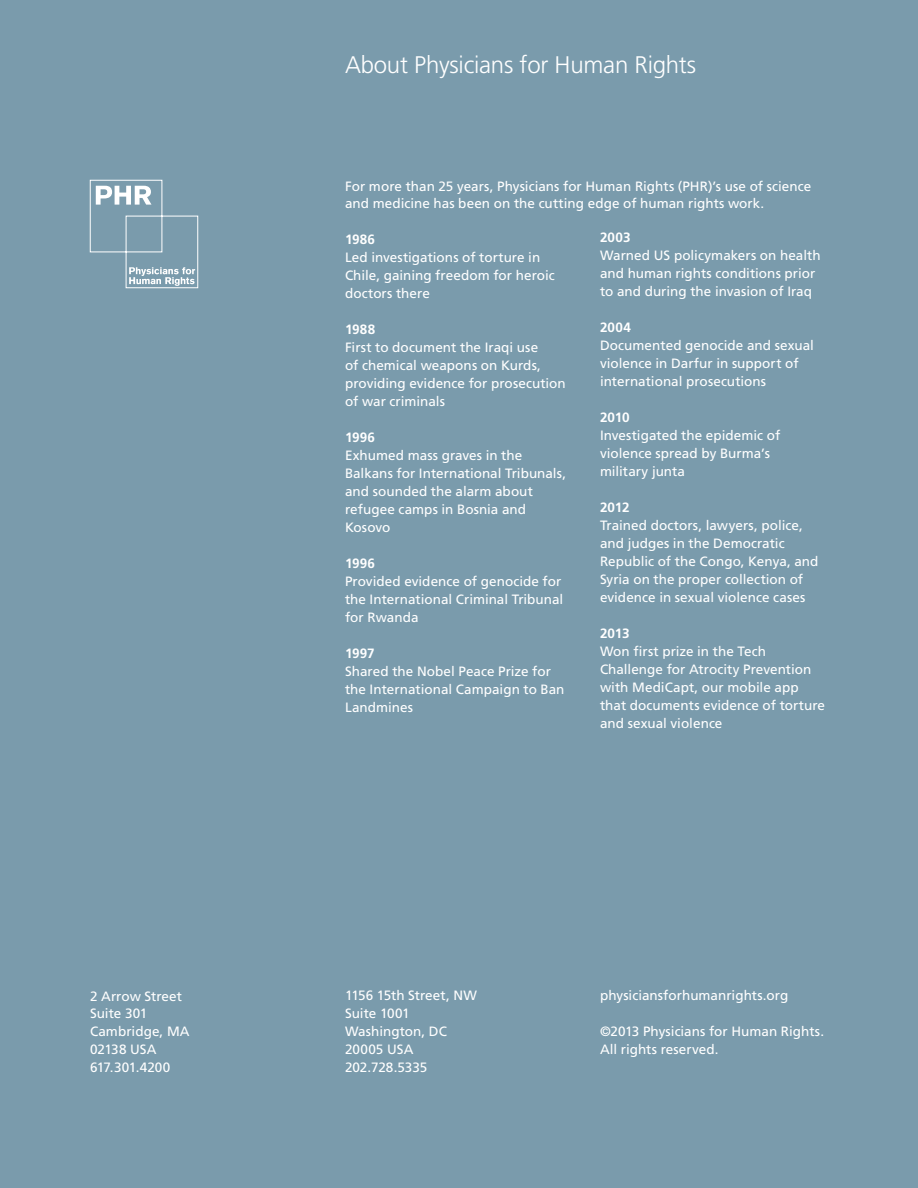
<style>
.page{position:relative;width:918px;height:1188px;background:#7a9bac}
.page>*{position:absolute;margin:0;border:0;box-sizing:border-box;transform-origin:0 0}
.BSI_Main_Headers_Bla{font:300 24px "Frutiger";letter-spacing:-.01em;color:#fff}
.BSI_Subhead{font:13.5px/18px "Frutiger";color:#fff}
.BSI_Body_Copy_9_12{font:13.5px/18px "Frutiger";color:#fff}
.s1{font-weight:700}
</style>
<div class="page">
<svg style="left:90px;top:180px;width:108px;height:108px"></svg>
<p class="BSI_Body_Copy_9_12" style="left:90px;top:987px;width:101px">2 Arrow Street<br>Suite 301<br>Cambridge, MA<br>02138 USA<br>617.301.4200</p>
<p class="BSI_Main_Headers_Bla" style="left:345px;top:51px;width:353px">About Physicians for Human Rights</p>
<p class="BSI_Body_Copy_9_12" style="left:345px;top:177px;width:468px">For more than 25 years, Physicians for Human Rights (PHR)’s use of science and medicine has been on the cutting edge of human rights work.</p>
<p class="BSI_Subhead" style="left:345px;top:231px;width:211px"><span class="s1">1986<br></span>Led investigations of torture in<br>Chile, gaining freedom for heroic doctors there</p>
<p class="BSI_Subhead" style="left:345px;top:321px;width:222px"><span class="s1">1988<br></span>First to document the Iraqi use<br>of chemical weapons on Kurds, providing evidence for prosecution of war criminals</p>
<p class="BSI_Subhead" style="left:345px;top:429px;width:223px"><span class="s1">1996<br></span>Exhumed mass graves in the<br>Balkans for International Tribunals, and sounded the alarm about refugee camps in Bosnia and<br>Kosovo</p>
<p class="BSI_Subhead" style="left:345px;top:555px;width:220px"><span class="s1">1996<br></span>Provided evidence of genocide for the International Criminal Tribunal for Rwanda</p>
<p class="BSI_Subhead" style="left:345px;top:645px;width:221px"><span class="s1">1997<br></span>Shared the Nobel Peace Prize for the International Campaign to Ban<br>Landmines</p>
<p class="BSI_Subhead" style="left:600px;top:228px;width:222px"><span class="s1">2003<br></span>Warned US policymakers on health and human rights conditions prior to and during the invasion of Iraq</p>
<p class="BSI_Subhead" style="left:600px;top:318px;width:215px"><span class="s1">2004<br></span>Documented genocide and sexual violence in Darfur in support of international prosecutions</p>
<p class="BSI_Subhead" style="left:600px;top:408px;width:182px"><span class="s1">2010<br></span>Investigated the epidemic of</p>
<p class="BSI_Subhead" style="left:600px;top:444px;width:172px">violence spread by Burma’s</p>
<p class="BSI_Subhead" style="left:600px;top:462px;width:87px">military junta</p>
<p class="BSI_Subhead" style="left:600px;top:498px;width:220px"><span class="s1">2012<br></span>Trained doctors, lawyers, police, and judges in the Democratic<br>Republic of the Congo, Kenya, and<br>Syria on the proper collection of evidence in sexual violence cases</p>
<p class="BSI_Subhead" style="left:600px;top:624px;width:227px"><span class="s1">2013<br></span>Won first prize in the Tech<br>Challenge for Atrocity Prevention with MediCapt, our mobile app that documents evidence of torture and sexual violence</p>
<p class="BSI_Body_Copy_9_12" style="left:345px;top:987px;width:133px">1156 15th Street, NW<br>Suite 1001<br>Washington, DC<br>20005 USA<br>202.728.5335</p>
<p class="BSI_Body_Copy_9_12" style="left:600px;top:987px;width:190px">physiciansforhumanrights.org</p>
<p class="BSI_Body_Copy_9_12" style="left:600px;top:1023px;width:226px">©2013 Physicians for Human Rights.<br>All rights reserved.</p>
</div>
